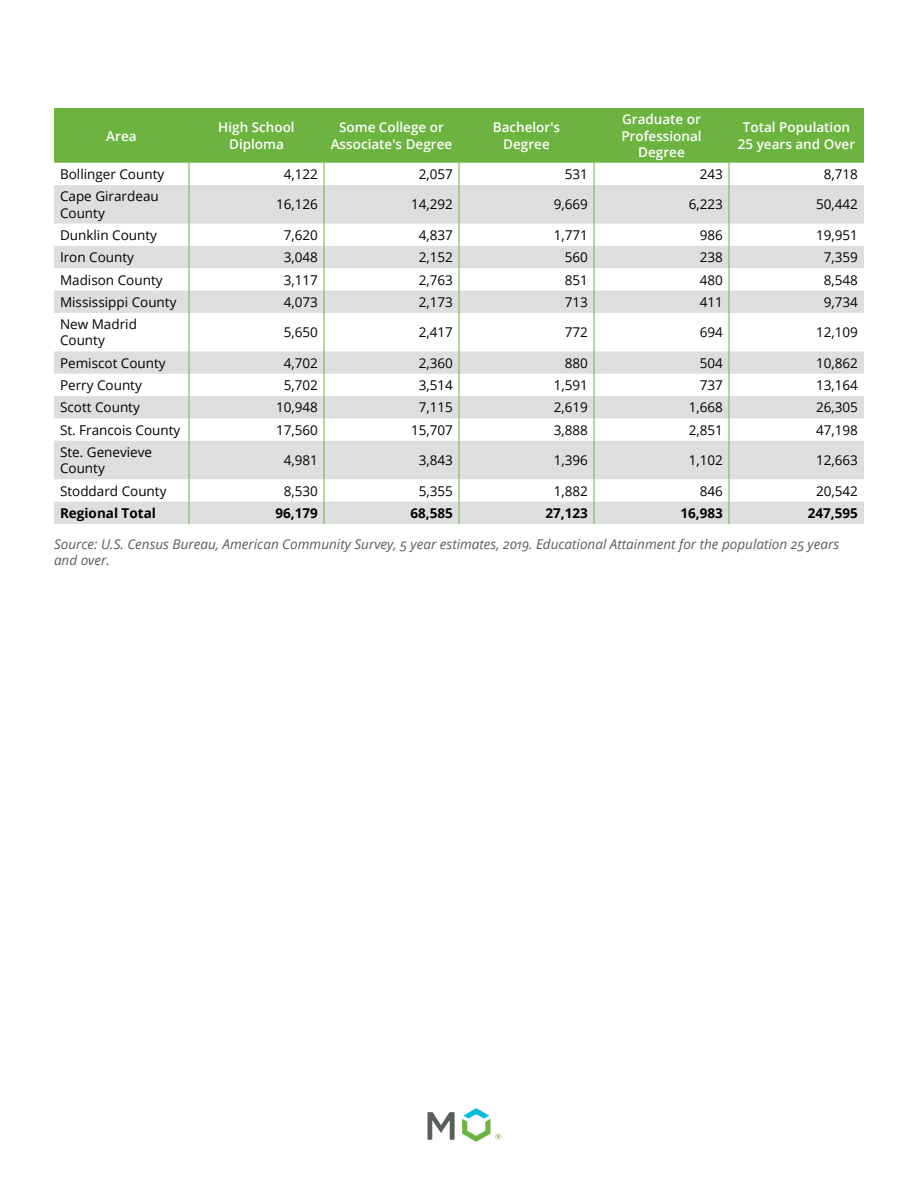
<style>
.page{position:relative;width:918px;height:1188px;background:#fff}
.page>*{position:absolute;margin:0;border:0;box-sizing:border-box;transform-origin:0 0}
.t1{font:13.5px/16.2px "Open Sans";color:#000}
.t2{font:600 13.5px/16.2px "Open Sans";color:#fff;text-align:center}
.t3{font:italic 13.5px/16.2px "Open Sans";color:#565e5d}
.t4{font:700 13.5px "Open Sans";color:#000}
</style>
<div class="page">
<svg style="left:428px;top:1112px;width:27px;height:28px"></svg>
<svg style="left:462px;top:1108px;width:39px;height:34px"></svg>
<div style="left:54px;top:108px;width:810px;height:55px;background:#6cb33f"></div>
<svg style="left:54px;top:185px;width:810px;height:339px;fill:#dddfdf"></svg>
<svg style="left:189px;top:163px;width:1px;height:22px"></svg>
<svg style="left:324px;top:163px;width:1px;height:22px"></svg>
<svg style="left:459px;top:163px;width:1px;height:22px"></svg>
<svg style="left:594px;top:163px;width:1px;height:22px"></svg>
<svg style="left:729px;top:163px;width:1px;height:22px"></svg>
<hr style="left:189px;top:185px;width:1px;height:39px;background:#6cb33f">
<hr style="left:324px;top:185px;width:1px;height:39px;background:#6cb33f">
<hr style="left:459px;top:185px;width:1px;height:39px;background:#6cb33f">
<hr style="left:594px;top:185px;width:1px;height:39px;background:#6cb33f">
<hr style="left:729px;top:185px;width:1px;height:39px;background:#6cb33f">
<svg style="left:189px;top:224px;width:1px;height:89px"></svg>
<svg style="left:324px;top:224px;width:1px;height:89px"></svg>
<svg style="left:459px;top:224px;width:1px;height:89px"></svg>
<svg style="left:594px;top:224px;width:1px;height:89px"></svg>
<svg style="left:729px;top:224px;width:1px;height:89px"></svg>
<hr style="left:189px;top:313px;width:1px;height:38px;background:#6cb33f">
<hr style="left:324px;top:313px;width:1px;height:38px;background:#6cb33f">
<hr style="left:459px;top:313px;width:1px;height:38px;background:#6cb33f">
<hr style="left:594px;top:313px;width:1px;height:38px;background:#6cb33f">
<hr style="left:729px;top:313px;width:1px;height:38px;background:#6cb33f">
<svg style="left:189px;top:351px;width:1px;height:90px"></svg>
<svg style="left:324px;top:351px;width:1px;height:90px"></svg>
<svg style="left:459px;top:351px;width:1px;height:90px"></svg>
<svg style="left:594px;top:351px;width:1px;height:90px"></svg>
<svg style="left:729px;top:351px;width:1px;height:90px"></svg>
<hr style="left:189px;top:441px;width:1px;height:38px;background:#6cb33f">
<hr style="left:324px;top:441px;width:1px;height:38px;background:#6cb33f">
<hr style="left:459px;top:441px;width:1px;height:38px;background:#6cb33f">
<hr style="left:594px;top:441px;width:1px;height:38px;background:#6cb33f">
<hr style="left:729px;top:441px;width:1px;height:38px;background:#6cb33f">
<svg style="left:189px;top:479px;width:1px;height:45px"></svg>
<svg style="left:324px;top:479px;width:1px;height:45px"></svg>
<svg style="left:459px;top:479px;width:1px;height:45px"></svg>
<svg style="left:594px;top:479px;width:1px;height:45px"></svg>
<svg style="left:729px;top:479px;width:1px;height:45px"></svg>
<p class="t2" style="left:106px;top:127px;width:32px">Area</p>
<p class="t2" style="left:218px;top:119px;width:78px">High School<br>Diploma</p>
<p class="t2" style="left:331px;top:119px;width:123px">Some College or<br>Associate's Degree</p>
<p class="t2" style="left:493px;top:119px;width:69px">Bachelor's<br>Degree</p>
<p class="t2" style="left:621px;top:111px;width:82px">Graduate or<br>Professional<br>Degree</p>
<p class="t2" style="left:738px;top:119px;width:119px">Total Population<br>25 years and Over</p>
<p class="t1" style="left:60px;top:166px;width:106px">Bollinger County</p>
<p class="t1" style="left:284px;top:166px;width:36px">4,122</p>
<p class="t1" style="left:419px;top:166px;width:36px">2,057</p>
<p class="t1" style="left:565px;top:166px;width:25px">531</p>
<p class="t1" style="left:700px;top:166px;width:25px">243</p>
<p class="t1" style="left:824px;top:166px;width:36px">8,718</p>
<p class="t1" style="left:60px;top:188px;width:100px">Cape Girardeau<br>County</p>
<p class="t1" style="left:276px;top:196px;width:43px">16,126</p>
<p class="t1" style="left:411px;top:196px;width:43px">14,292</p>
<p class="t1" style="left:554px;top:196px;width:36px">9,669</p>
<p class="t1" style="left:689px;top:196px;width:36px">6,223</p>
<p class="t1" style="left:816px;top:196px;width:43px">50,442</p>
<p class="t1" style="left:60px;top:227px;width:98px">Dunklin County</p>
<p class="t1" style="left:284px;top:227px;width:36px">7,620</p>
<p class="t1" style="left:419px;top:227px;width:36px">4,837</p>
<p class="t1" style="left:554px;top:227px;width:36px">1,771</p>
<p class="t1" style="left:700px;top:227px;width:25px">986</p>
<p class="t1" style="left:816px;top:227px;width:43px">19,951</p>
<p class="t1" style="left:60px;top:249px;width:76px">Iron County</p>
<p class="t1" style="left:284px;top:249px;width:36px">3,048</p>
<p class="t1" style="left:419px;top:249px;width:36px">2,152</p>
<p class="t1" style="left:565px;top:249px;width:25px">560</p>
<p class="t1" style="left:700px;top:249px;width:25px">238</p>
<p class="t1" style="left:824px;top:249px;width:36px">7,359</p>
<p class="t1" style="left:60px;top:271px;width:104px">Madison County</p>
<p class="t1" style="left:284px;top:271px;width:36px">3,117</p>
<p class="t1" style="left:419px;top:271px;width:36px">2,763</p>
<p class="t1" style="left:565px;top:271px;width:25px">851</p>
<p class="t1" style="left:700px;top:271px;width:25px">480</p>
<p class="t1" style="left:824px;top:271px;width:36px">8,548</p>
<p class="t1" style="left:60px;top:294px;width:118px">Mississippi County</p>
<p class="t1" style="left:284px;top:294px;width:36px">4,073</p>
<p class="t1" style="left:419px;top:294px;width:36px">2,173</p>
<p class="t1" style="left:565px;top:294px;width:25px">713</p>
<p class="t1" style="left:700px;top:294px;width:25px">411</p>
<p class="t1" style="left:824px;top:294px;width:36px">9,734</p>
<p class="t1" style="left:60px;top:316px;width:78px">New Madrid<br>County</p>
<p class="t1" style="left:284px;top:324px;width:36px">5,650</p>
<p class="t1" style="left:419px;top:324px;width:36px">2,417</p>
<p class="t1" style="left:565px;top:324px;width:25px">772</p>
<p class="t1" style="left:700px;top:324px;width:25px">694</p>
<p class="t1" style="left:816px;top:324px;width:43px">12,109</p>
<p class="t1" style="left:60px;top:354px;width:107px">Pemiscot County</p>
<p class="t1" style="left:284px;top:354px;width:36px">4,702</p>
<p class="t1" style="left:419px;top:354px;width:36px">2,360</p>
<p class="t1" style="left:565px;top:354px;width:25px">880</p>
<p class="t1" style="left:700px;top:354px;width:25px">504</p>
<p class="t1" style="left:816px;top:354px;width:43px">10,862</p>
<p class="t1" style="left:60px;top:377px;width:83px">Perry County</p>
<p class="t1" style="left:284px;top:377px;width:36px">5,702</p>
<p class="t1" style="left:419px;top:377px;width:36px">3,514</p>
<p class="t1" style="left:554px;top:377px;width:36px">1,591</p>
<p class="t1" style="left:700px;top:377px;width:25px">737</p>
<p class="t1" style="left:816px;top:377px;width:43px">13,164</p>
<p class="t1" style="left:60px;top:399px;width:81px">Scott County</p>
<p class="t1" style="left:276px;top:399px;width:43px">10,948</p>
<p class="t1" style="left:419px;top:399px;width:36px">7,115</p>
<p class="t1" style="left:554px;top:399px;width:36px">2,619</p>
<p class="t1" style="left:689px;top:399px;width:36px">1,668</p>
<p class="t1" style="left:816px;top:399px;width:43px">26,305</p>
<p class="t1" style="left:60px;top:421px;width:122px">St. Francois County</p>
<p class="t1" style="left:276px;top:421px;width:43px">17,560</p>
<p class="t1" style="left:411px;top:421px;width:43px">15,707</p>
<p class="t1" style="left:554px;top:421px;width:36px">3,888</p>
<p class="t1" style="left:689px;top:421px;width:36px">2,851</p>
<p class="t1" style="left:816px;top:421px;width:43px">47,198</p>
<p class="t1" style="left:60px;top:444px;width:94px">Ste. Genevieve<br>County</p>
<p class="t1" style="left:284px;top:452px;width:36px">4,981</p>
<p class="t1" style="left:419px;top:452px;width:36px">3,843</p>
<p class="t1" style="left:554px;top:452px;width:36px">1,396</p>
<p class="t1" style="left:689px;top:452px;width:36px">1,102</p>
<p class="t1" style="left:816px;top:452px;width:43px">12,663</p>
<p class="t1" style="left:60px;top:482px;width:108px">Stoddard County</p>
<p class="t1" style="left:284px;top:482px;width:36px">8,530</p>
<p class="t1" style="left:419px;top:482px;width:36px">5,355</p>
<p class="t1" style="left:554px;top:482px;width:36px">1,882</p>
<p class="t1" style="left:700px;top:482px;width:25px">846</p>
<p class="t1" style="left:816px;top:482px;width:43px">20,542</p>
<p class="t4" style="left:60px;top:504px;width:97px">Regional Total</p>
<p class="t4" style="left:276px;top:504px;width:44px">96,179</p>
<p class="t4" style="left:411px;top:504px;width:44px">68,585</p>
<p class="t4" style="left:546px;top:504px;width:44px">27,123</p>
<p class="t4" style="left:681px;top:504px;width:44px">16,983</p>
<p class="t4" style="left:808px;top:504px;width:52px">247,595</p>
<p class="t3" style="left:54px;top:536px;width:787px">Source: U.S. Census Bureau, American Community Survey, 5 year estimates, 2019. Educational Attainment for the population 25 years and over.</p>
</div>
